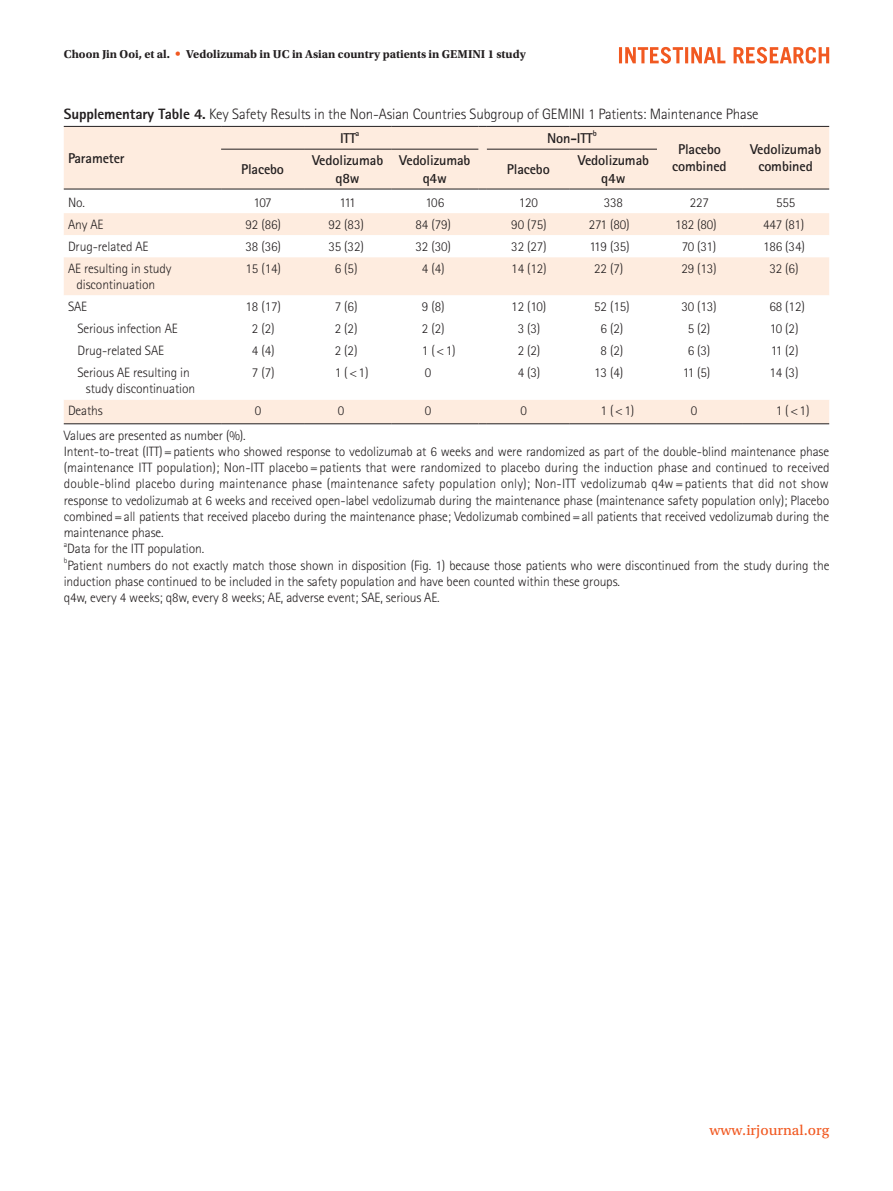
<style>
.page{position:relative;width:893px;height:1191px;background:#fff}
.page>*{position:absolute;margin:0;border:0;box-sizing:border-box;transform-origin:0 0}
.표그림제목{font:300 15px "Rotis Sans Serif Std";letter-spacing:-.01em;color:#231f20}
.t1{font:15px "Utopia Std Capt";color:#f15921}
.표항목{font:700 14.25px/17.1px "Rotis Sans Serif Std";letter-spacing:-.01em;color:#231f20;text-align:center}
.표본문{font:300 13.5px/16.2px "Rotis Sans Serif Std";letter-spacing:-.01em;color:#231f20}
.t2{font:700 12px "Utopia Std";color:#231f20}
.표항목-2{font:700 8.25px "Rotis Sans Serif Std";color:#231f20}
.표본문-2{font:300 7.8px "Rotis Sans Serif Std";color:#231f20}
.s1{font-family:"Univers LT Std";font-weight:400;color:#f15921}
.s2{font-weight:800}
</style>
<div class="page">
<svg style="left:619px;top:47px;width:210px;height:17px"></svg>
<svg style="left:64px;top:127px;width:765px;height:296px;fill:#feecdf"></svg>
<svg style="left:64px;top:235px;width:765px;height:165px"></svg>
<hr style="left:221px;top:189px;width:83px;height:1px;background:#231f20">
<hr style="left:304px;top:189px;width:87px;height:1px;background:#231f20">
<hr style="left:391px;top:189px;width:87px;height:1px;background:#231f20">
<hr style="left:487px;top:189px;width:83px;height:1px;background:#231f20">
<hr style="left:570px;top:189px;width:87px;height:1px;background:#231f20">
<hr style="left:64px;top:423px;width:157px;height:1px;background:#231f20">
<hr style="left:221px;top:423px;width:83px;height:1px;background:#231f20">
<hr style="left:304px;top:423px;width:87px;height:1px;background:#231f20">
<hr style="left:391px;top:423px;width:87px;height:1px;background:#231f20">
<hr style="left:487px;top:423px;width:83px;height:1px;background:#231f20">
<hr style="left:570px;top:423px;width:87px;height:1px;background:#231f20">
<hr style="left:657px;top:423px;width:85px;height:1px;background:#231f20">
<hr style="left:742px;top:423px;width:87px;height:1px;background:#231f20">
<hr style="left:64px;top:126px;width:157px;height:1px;background:#231f20">
<hr style="left:64px;top:189px;width:157px;height:1px;background:#231f20">
<hr style="left:657px;top:126px;width:85px;height:1px;background:#231f20">
<hr style="left:657px;top:189px;width:85px;height:1px;background:#231f20">
<hr style="left:742px;top:126px;width:87px;height:1px;background:#231f20">
<hr style="left:742px;top:189px;width:87px;height:1px;background:#231f20">
<hr style="left:487px;top:126px;width:83px;height:1px;background:#231f20">
<hr style="left:570px;top:126px;width:87px;height:1px;background:#231f20">
<hr style="left:487px;top:149px;width:83px;height:1px;background:#231f20">
<hr style="left:570px;top:149px;width:87px;height:1px;background:#231f20">
<hr style="left:221px;top:126px;width:83px;height:1px;background:#231f20">
<hr style="left:304px;top:126px;width:87px;height:1px;background:#231f20">
<hr style="left:391px;top:126px;width:87px;height:1px;background:#231f20">
<hr style="left:221px;top:149px;width:83px;height:1px;background:#231f20">
<hr style="left:304px;top:149px;width:87px;height:1px;background:#231f20">
<hr style="left:391px;top:149px;width:87px;height:1px;background:#231f20">
<p class="t2" style="left:64px;top:47px;width:463px">Choon Jin Ooi, et al. <span class="s1">•</span> Vedolizumab in UC in Asian country patients in GEMINI 1 study</p>
<p class="표그림제목" style="left:64px;top:106px;width:696px"><span class="s2">Supplementary Table 4.</span> Key Safety Results in the Non-Asian Countries Subgroup of GEMINI 1 Patients: Maintenance Phase</p>
<p class="표항목" style="left:68px;top:149px;width:58px">Parameter</p>
<p class="표항목" style="left:340px;top:129px;width:18px">ITT</p>
<p class="표항목-2" style="left:356px;top:128px;width:5px">a</p>
<p class="표항목" style="left:547px;top:129px;width:47px">Non-ITT</p>
<p class="표항목-2" style="left:593px;top:128px;width:5px">b</p>
<p class="표항목" style="left:672px;top:140px;width:56px">Placebo combined</p>
<p class="표항목" style="left:750px;top:140px;width:73px">Vedolizumab</p>
<p class="표항목" style="left:312px;top:152px;width:73px">Vedolizumab q8w</p>
<p class="표항목" style="left:399px;top:152px;width:73px">Vedolizumab q4w</p>
<p class="표항목" style="left:507px;top:160px;width:44px">Placebo</p>
<p class="표항목" style="left:578px;top:152px;width:73px">Vedolizumab q4w</p>
<p class="표항목" style="left:241px;top:160px;width:44px">Placebo</p>
<p class="표항목" style="left:758px;top:157px;width:56px">combined</p>
<p class="표본문" style="left:68px;top:194px;width:18px">No.</p>
<p class="표본문" style="left:254px;top:194px;width:19px">107</p>
<p class="표본문" style="left:339px;top:194px;width:18px">111</p>
<p class="표본문" style="left:425px;top:194px;width:20px">106</p>
<p class="표본문" style="left:519px;top:194px;width:21px">120</p>
<p class="표본문" style="left:604px;top:194px;width:21px">338</p>
<p class="표본문" style="left:690px;top:194px;width:21px">227</p>
<p class="표본문" style="left:776px;top:194px;width:21px">555</p>
<p class="표본문" style="left:68px;top:216px;width:37px">Any AE</p>
<p class="표본문" style="left:246px;top:216px;width:37px">92 (86)</p>
<p class="표본문" style="left:328px;top:216px;width:37px">92 (83)</p>
<p class="표본문" style="left:416px;top:216px;width:37px">84 (79)</p>
<p class="표본문" style="left:511px;top:216px;width:37px">90 (75)</p>
<p class="표본문" style="left:589px;top:216px;width:42px">271 (80)</p>
<p class="표본문" style="left:675px;top:216px;width:43px">182 (80)</p>
<p class="표본문" style="left:763px;top:216px;width:43px">447 (81)</p>
<p class="표본문" style="left:68px;top:238px;width:82px">Drug-related AE</p>
<p class="표본문" style="left:246px;top:238px;width:37px">38 (36)</p>
<p class="표본문" style="left:328px;top:238px;width:37px">35 (32)</p>
<p class="표본문" style="left:416px;top:238px;width:37px">32 (30)</p>
<p class="표본문" style="left:511px;top:238px;width:37px">32 (27)</p>
<p class="표본문" style="left:589px;top:238px;width:42px">119 (35)</p>
<p class="표본문" style="left:682px;top:238px;width:36px">70 (31)</p>
<p class="표본문" style="left:763px;top:238px;width:43px">186 (34)</p>
<p class="표본문" style="left:68px;top:260px;width:105px;text-align:center">AE resulting in study discontinuation</p>
<p class="표본문" style="left:246px;top:260px;width:37px">15 (14)</p>
<p class="표본문" style="left:335px;top:260px;width:24px">6 (5)</p>
<p class="표본문" style="left:422px;top:260px;width:24px">4 (4)</p>
<p class="표본문" style="left:511px;top:260px;width:37px">14 (12)</p>
<p class="표본문" style="left:594px;top:260px;width:31px">22 (7)</p>
<p class="표본문" style="left:681px;top:260px;width:37px">29 (13)</p>
<p class="표본문" style="left:769px;top:260px;width:31px">32 (6)</p>
<p class="표본문" style="left:68px;top:298px;width:21px">SAE</p>
<p class="표본문" style="left:246px;top:298px;width:37px">18 (17)</p>
<p class="표본문" style="left:335px;top:298px;width:24px">7 (6)</p>
<p class="표본문" style="left:422px;top:298px;width:24px">9 (8)</p>
<p class="표본문" style="left:511px;top:298px;width:36px">12 (10)</p>
<p class="표본문" style="left:594px;top:298px;width:37px">52 (15)</p>
<p class="표본문" style="left:681px;top:298px;width:37px">30 (13)</p>
<p class="표본문" style="left:769px;top:298px;width:37px">68 (12)</p>
<p class="표본문" style="left:77px;top:320px;width:102px">Serious infection AE</p>
<p class="표본문" style="left:252px;top:320px;width:24px">2 (2)</p>
<p class="표본문" style="left:335px;top:320px;width:24px">2 (2)</p>
<p class="표본문" style="left:422px;top:320px;width:24px">2 (2)</p>
<p class="표본문" style="left:518px;top:320px;width:24px">3 (3)</p>
<p class="표본문" style="left:601px;top:320px;width:24px">6 (2)</p>
<p class="표본문" style="left:688px;top:320px;width:24px">5 (2)</p>
<p class="표본문" style="left:770px;top:320px;width:30px">10 (2)</p>
<p class="표본문" style="left:77px;top:342px;width:88px">Drug-related SAE</p>
<p class="표본문" style="left:252px;top:342px;width:24px">4 (4)</p>
<p class="표본문" style="left:335px;top:342px;width:24px">2 (2)</p>
<p class="표본문" style="left:422px;top:342px;width:35px">1 (&lt;1)</p>
<p class="표본문" style="left:518px;top:342px;width:24px">2 (2)</p>
<p class="표본문" style="left:601px;top:342px;width:24px">8 (2)</p>
<p class="표본문" style="left:688px;top:342px;width:24px">6 (3)</p>
<p class="표본문" style="left:771px;top:342px;width:29px">11 (2)</p>
<p class="표본문" style="left:86px;top:364px;width:111px;text-indent:-9px">Serious AE resulting in study discontinuation</p>
<p class="표본문" style="left:252px;top:364px;width:24px">7 (7)</p>
<p class="표본문" style="left:335px;top:364px;width:35px">1 (&lt;1)</p>
<p class="표본문" style="left:425px;top:364px;width:8px">0</p>
<p class="표본문" style="left:518px;top:364px;width:24px">4 (3)</p>
<p class="표본문" style="left:594px;top:364px;width:31px">13 (4)</p>
<p class="표본문" style="left:683px;top:364px;width:29px">11 (5)</p>
<p class="표본문" style="left:769px;top:364px;width:31px">14 (3)</p>
<p class="표본문" style="left:68px;top:403px;width:36px">Deaths</p>
<p class="표본문" style="left:255px;top:403px;width:8px">0</p>
<p class="표본문" style="left:338px;top:403px;width:8px">0</p>
<p class="표본문" style="left:425px;top:403px;width:8px">0</p>
<p class="표본문" style="left:521px;top:403px;width:8px">0</p>
<p class="표본문" style="left:601px;top:403px;width:35px">1 (&lt;1)</p>
<p class="표본문" style="left:691px;top:403px;width:8px">0</p>
<p class="표본문" style="left:776px;top:403px;width:35px">1 (&lt;1)</p>
<p class="표본문" style="left:64px;top:427px;width:183px">Values are presented as number (%).</p>
<p class="표본문" style="left:64px;top:443px;width:767px;text-align:justify">Intent-to-treat (ITT)=patients who showed response to vedolizumab at 6 weeks and were randomized as part of the double-blind maintenance phase (maintenance ITT population); Non-ITT placebo =patients that were randomized to placebo during the induction phase and continued to received double-blind placebo during maintenance phase (maintenance safety population only); Non-ITT vedolizumab q4w =patients that did not show response to vedolizumab at 6 weeks and received open-label vedolizumab during the maintenance phase (maintenance safety population only); Placebo combined=all patients that received placebo during the maintenance phase; Vedolizumab combined=all patients that received vedolizumab during the maintenance phase.</p>
<p class="표본문-2" style="left:64px;top:540px;width:5px">a</p>
<p class="표본문" style="left:67px;top:540px;width:139px">Data for the ITT population.</p>
<p class="표본문-2" style="left:64px;top:556px;width:5px">b</p>
<p class="표본문" style="left:64px;top:557px;width:767px">Patient numbers do not exactly match those shown in disposition (Fig. 1) because those patients who were discontinued from the study during the induction phase continued to be included in the safety population and have been counted within these groups.</p>
<p class="표본문" style="left:64px;top:589px;width:377px">q4w, every 4 weeks; q8w, every 8 weeks; AE, adverse event; SAE, serious AE.</p>
<p class="t1" style="left:710px;top:1122px;width:121px">www.irjournal.org</p>
</div>
